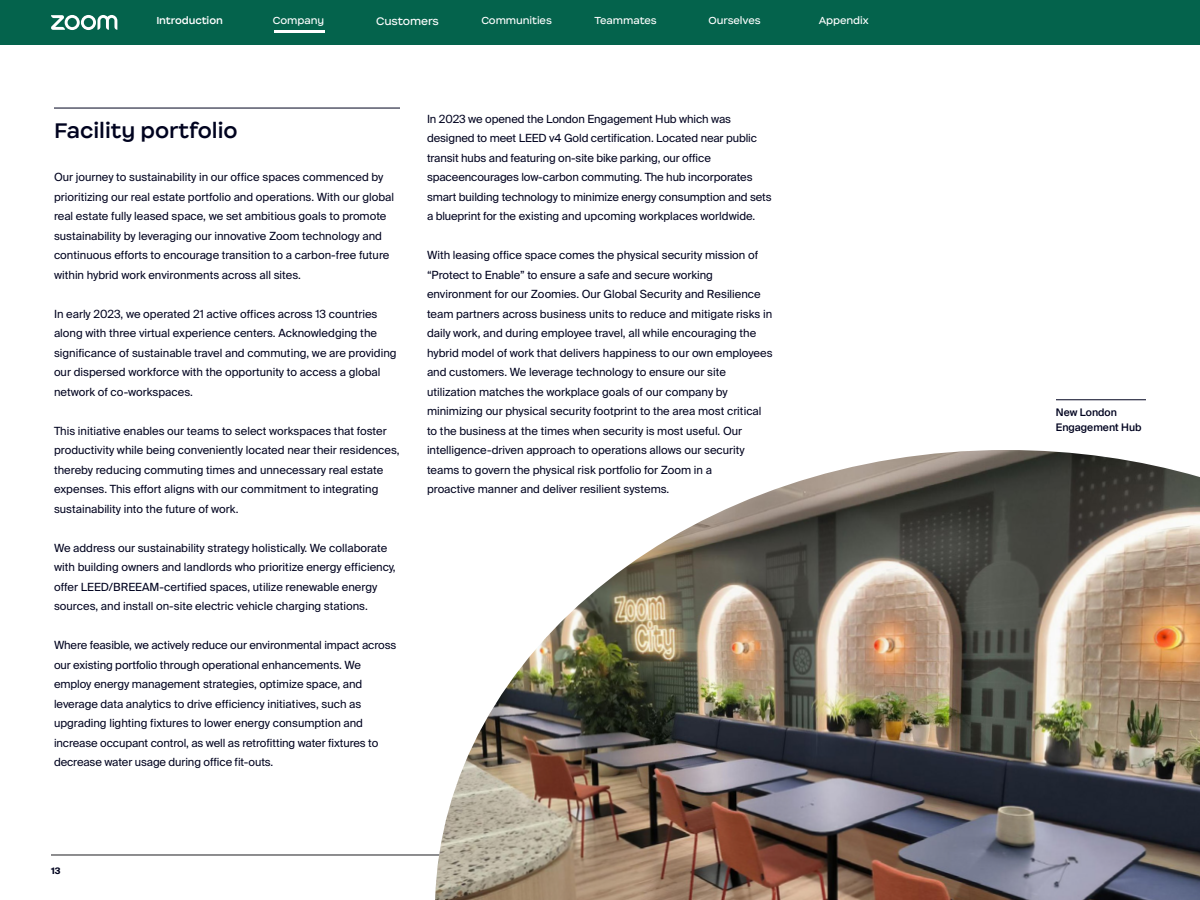
<style>
.page{position:relative;width:1200px;height:900px;background:#fff}
.page>*{position:absolute;margin:0;border:0;box-sizing:border-box;transform-origin:0 0}
.t1{font:600 20.25px "Happy Display";color:#00031f}
.t2{font:11.25px/19.5px "Almaden Sans";color:#00031f}
.t3{font:500 10.5px/15px "Almaden Sans";color:#00031f}
.t4{font:10.5px "Happy Display";letter-spacing:-.01em;color:#fff}
.t5{font:9.75px "Happy Display";letter-spacing:-.01em;color:#fff}
.t6{font:600 9.75px "Happy Display";letter-spacing:-.01em;color:#fff}
.t7{font:700 9px "Almaden Sans";color:#00031f}
</style>
<div class="page">
<div style="left:0;top:0;width:1200px;height:45px;background:#04634c"></div>
<hr style="left:51px;top:855px;width:1098px;height:1px;background:#1d1d21">
<hr style="left:274px;top:30px;width:51px;height:2px;background:#fff">
<svg style="left:51px;top:15px;width:66px;height:15px"></svg>
<hr style="left:54px;top:108px;width:346px;height:1px;background:#00031f">
<img style="left:435px;top:450px;width:765px;height:450px">
<hr style="left:1056px;top:400px;width:90px;height:1px;background:#00031f">
<p class="t6" style="left:156px;top:15px;width:68px">Introduction</p>
<p class="t5" style="left:273px;top:15px;width:53px">Company</p>
<p class="t4" style="left:376px;top:15px;width:64px">Customers</p>
<p class="t5" style="left:481px;top:15px;width:72px">Communities</p>
<p class="t5" style="left:595px;top:15px;width:64px">Teammates</p>
<p class="t5" style="left:709px;top:15px;width:54px">Ourselves</p>
<p class="t5" style="left:819px;top:15px;width:51px">Appendix</p>
<h1 class="t1" style="left:54px;top:118px;width:185px">Facility portfolio</h1>
<p class="t2" style="left:54px;top:168px;width:342px">Our journey to sustainability in our office spaces commenced by prioritizing our real estate portfolio and operations. With our global real estate fully leased space, we set ambitious goals to promote sustainability by leveraging our innovative Zoom technology and continuous efforts to encourage transition to a carbon-free future within hybrid work environments across all sites.</p>
<p class="t2" style="left:54px;top:304px;width:344px">In early 2023, we operated 21 active offices across 13 countries along with three virtual experience centers. Acknowledging the significance of sustainable travel and commuting, we are providing our dispersed workforce with the opportunity to access a global network of co-workspaces.</p>
<p class="t2" style="left:54px;top:421px;width:347px">This initiative enables our teams to select workspaces that foster productivity while being conveniently located near their residences, thereby reducing commuting times and unnecessary real estate expenses. This effort aligns with our commitment to integrating sustainability into the future of work.</p>
<p class="t2" style="left:54px;top:538px;width:343px">We address our sustainability strategy holistically. We collaborate with building owners and landlords who prioritize energy efficiency, offer LEED/BREEAM-certified spaces, utilize renewable energy sources, and install on-site electric vehicle charging stations.</p>
<p class="t2" style="left:54px;top:636px;width:344px">Where feasible, we actively reduce our environmental impact across our existing portfolio through operational enhancements. We employ energy management strategies, optimize space, and leverage data analytics to drive efficiency initiatives, such as upgrading lighting fixtures to lower energy consumption and increase occupant control, as well as retrofitting water fixtures to decrease water usage during office fit-outs.</p>
<p class="t2" style="left:427px;top:109px;width:346px">In 2023 we opened the London Engagement Hub which was designed to meet LEED v4 Gold certification. Located near public transit hubs and featuring on-site bike parking, our office spaceencourages low-carbon commuting. The hub incorporates smart building technology to minimize energy consumption and sets a blueprint for the existing and upcoming workplaces worldwide.</p>
<p class="t2" style="left:427px;top:246px;width:347px">With leasing office space comes the physical security mission of “Protect to Enable” to ensure a safe and secure working environment for our Zoomies. Our Global Security and Resilience team partners across business units to reduce and mitigate risks in daily work, and during employee travel, all while encouraging the hybrid model of work that delivers happiness to our own employees and customers. We leverage technology to ensure our site utilization matches the workplace goals of our company by minimizing our physical security footprint to the area most critical to the business at the times when security is most useful. Our intelligence-driven approach to operations allows our security teams to govern the physical risk portfolio for Zoom in a<br>proactive manner and deliver resilient systems.</p>
<p class="t7" style="left:51px;top:865px;width:11px">13</p>
<p class="t3" style="left:1056px;top:405px;width:87px">New London<br>Engagement Hub</p>
</div>
